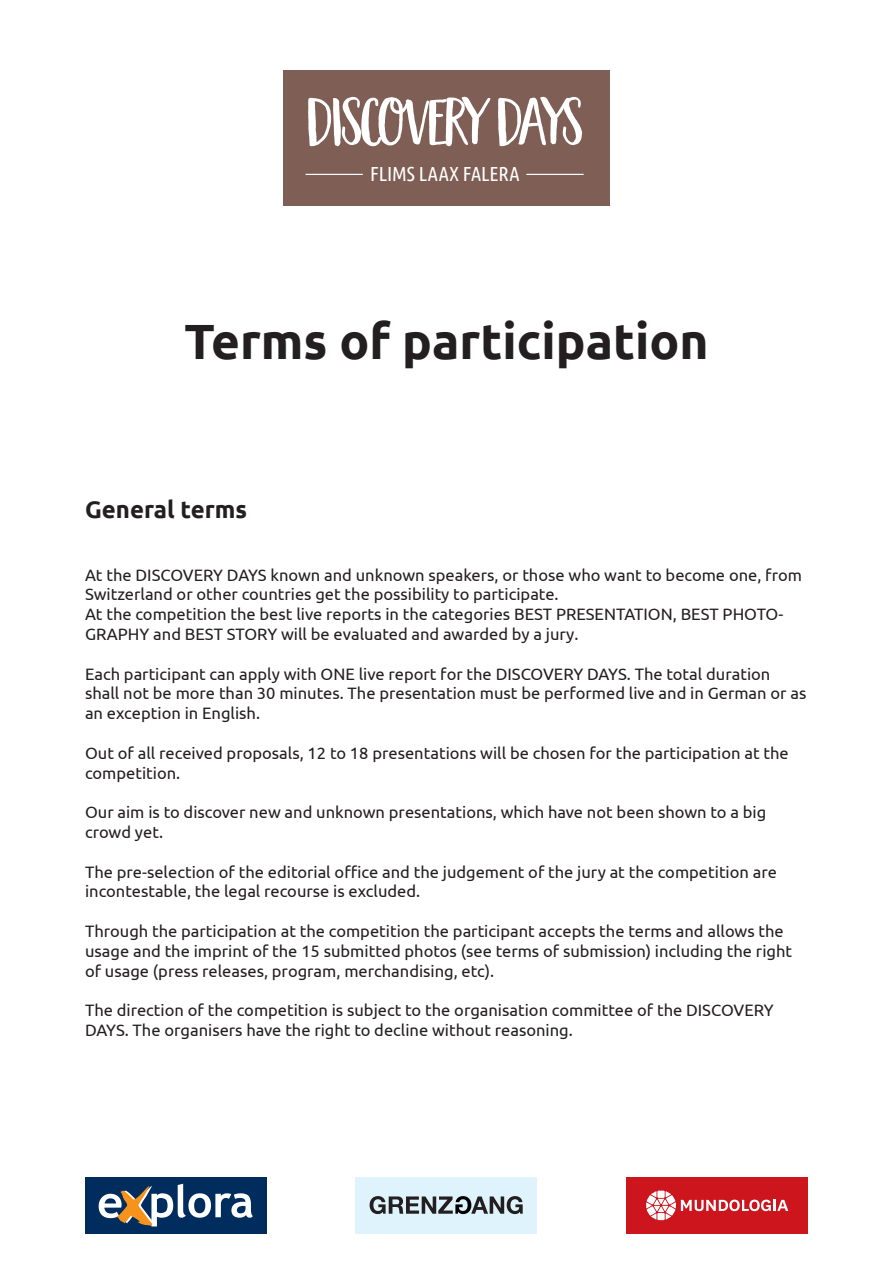
<style>
.page{position:relative;width:893px;height:1263px;background:#fff}
.page>*{position:absolute;margin:0;border:0;box-sizing:border-box;transform-origin:0 0}
.t1{font:62.4px "Garden Grown Caps";letter-spacing:-.03em;color:#fff}
.t2{font:700 49.5px "Ubuntu";color:#231f20}
.t3{font:700 24px "Ubuntu";color:#231f20}
.t4{font:20.25px "Ubuntu Condensed";letter-spacing:-.005em;color:#fff}
.t5{font:16.5px/19.8px "Ubuntu";color:#231f20}
</style>
<div class="page">
<div style="left:283px;top:70px;width:327px;height:135px;background:#7f5f55"></div>
<hr style="left:306px;top:174px;width:57px;height:1px;background:#fff">
<hr style="left:526px;top:174px;width:58px;height:1px;background:#fff">
<div style="left:85px;top:1177px;width:181px;height:56px;background:#002d5e"></div>
<svg style="left:99px;top:1184px;width:154px;height:42px"></svg>
<div style="left:626px;top:1177px;width:182px;height:56px;background:#cd151d"></div>
<svg style="left:646px;top:1190px;width:142px;height:29px"></svg>
<div style="left:356px;top:1177px;width:181px;height:56px;background:#dff3fc"></div>
<svg style="left:370px;top:1196px;width:153px;height:18px"></svg>
<p class="t1" style="left:308px;top:86px;width:278px">DISCOVERY DAYS</p>
<p class="t4" style="left:370px;top:161px;width:151px">FLIMS LAAX FALERA</p>
<p class="t2" style="left:184px;top:311px;width:526px">Terms of participation</p>
<p class="t3" style="left:85px;top:494px;width:164px">General terms</p>
<p class="t5" style="left:85px;top:564px;width:718px">At the DISCOVERY DAYS known and unknown speakers, or those who want to become one, from<br>Switzerland or other countries get the possibility to participate.</p>
<p class="t5" style="left:85px;top:604px;width:700px">At the competition the best live reports in the categories BEST PRESENTATION, BEST PHOTO-<br>GRAPHY and BEST STORY will be evaluated and awarded by a jury.</p>
<p class="t5" style="left:85px;top:663px;width:723px">Each participant can apply with ONE live report for the DISCOVERY DAYS. The total duration shall not be more than 30 minutes. The presentation must be performed live and in German or as an exception in English.</p>
<p class="t5" style="left:85px;top:742px;width:705px">Out of all received proposals, 12 to 18 presentations will be chosen for the participation at the competition.</p>
<p class="t5" style="left:85px;top:802px;width:683px">Our aim is to discover new and unknown presentations, which have not been shown to a big crowd yet.</p>
<p class="t5" style="left:85px;top:861px;width:693px">The pre-selection of the editorial office and the judgement of the jury at the competition are incontestable, the legal recourse is excluded.</p>
<p class="t5" style="left:85px;top:921px;width:708px">Through the participation at the competition the participant accepts the terms and allows the usage and the imprint of the 15 submitted photos (see terms of submission) including the right of usage (press releases, program, merchandising, etc).</p>
<p class="t5" style="left:85px;top:1000px;width:690px">The direction of the competition is subject to the organisation committee of the DISCOVERY<br>DAYS. The organisers have the right to decline without reasoning.</p>
</div>
